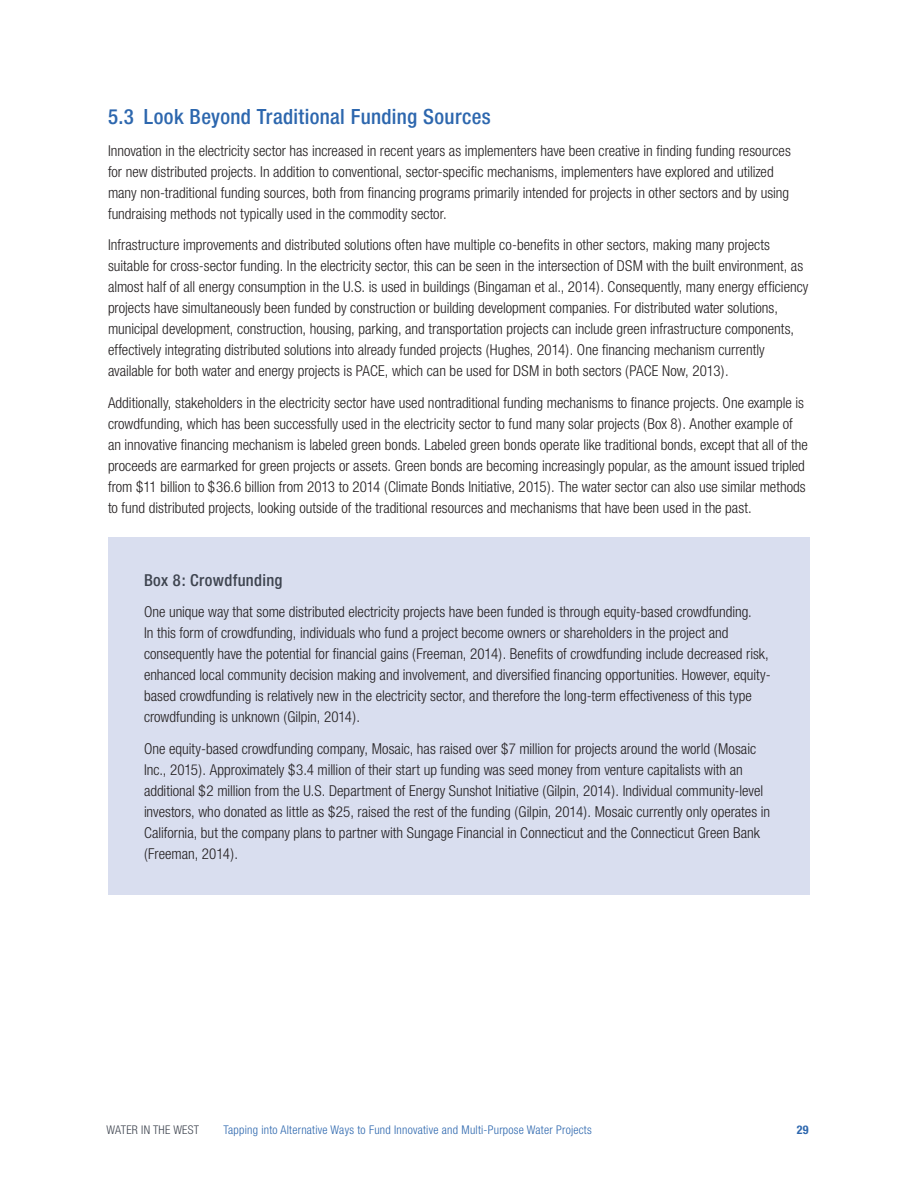
<style>
.page{position:relative;width:918px;height:1188px;background:#fff}
.page>*{position:absolute;margin:0;border:0;box-sizing:border-box;transform-origin:0 0}
.t1{font:500 condensed 21px "Helvetica Neue";letter-spacing:.015em;color:#2d67ae}
.t2{font:500 condensed 16.5px "Helvetica Neue";letter-spacing:.02em;color:#3e444f}
.t3{font:300 condensed 15px/21px "Helvetica Neue";color:#231f20}
.t4{font:300 condensed 12px "Helvetica Neue";letter-spacing:.02em;color:#2d67ae}
.t5{font:300 condensed 12px "Helvetica Neue";letter-spacing:.02em;color:#3e444f}
.t6{font:700 condensed 12px "Helvetica Neue";color:#2d67ae}
</style>
<div class="page">
<div style="left:108px;top:537px;width:702px;height:358px;background:#d9deef"></div>
<h1 class="t1" style="left:108px;top:104px;width:384px">5.3 Look Beyond Traditional Funding Sources</h1>
<p class="t3" style="left:108px;top:140px;width:684px">Innovation in the electricity sector has increased in recent years as implementers have been creative in finding funding resources for new distributed projects. In addition to conventional, sector-specific mechanisms, implementers have explored and utilized many non-traditional funding sources, both from financing programs primarily intended for projects in other sectors and by using fundraising methods not typically used in the commodity sector.</p>
<p class="t3" style="left:108px;top:235px;width:702px">Infrastructure improvements and distributed solutions often have multiple co-benefits in other sectors, making many projects suitable for cross-sector funding. In the electricity sector, this can be seen in the intersection of DSM with the built environment, as almost half of all energy consumption in the U.S. is used in buildings (Bingaman et al., 2014). Consequently, many energy efficiency projects have simultaneously been funded by construction or building development companies. For distributed water solutions, municipal development, construction, housing, parking, and transportation projects can include green infrastructure components, effectively integrating distributed solutions into already funded projects (Hughes, 2014). One financing mechanism currently available for both water and energy projects is PACE, which can be used for DSM in both sectors (PACE Now, 2013).</p>
<p class="t3" style="left:108px;top:392px;width:701px">Additionally, stakeholders in the electricity sector have used nontraditional funding mechanisms to finance projects. One example is crowdfunding, which has been successfully used in the electricity sector to fund many solar projects (Box 8). Another example of an innovative financing mechanism is labeled green bonds. Labeled green bonds operate like traditional bonds, except that all of the proceeds are earmarked for green projects or assets. Green bonds are becoming increasingly popular, as the amount issued tripled from $11 billion to $36.6 billion from 2013 to 2014 (Climate Bonds Initiative, 2015). The water sector can also use similar methods to fund distributed projects, looking outside of the traditional resources and mechanisms that have been used in the past.</p>
<p class="t2" style="left:144px;top:570px;width:140px">Box 8: Crowdfunding</p>
<p class="t3" style="left:144px;top:601px;width:628px">One unique way that some distributed electricity projects have been funded is through equity-based crowdfunding.<br>In this form of crowdfunding, individuals who fund a project become owners or shareholders in the project and consequently have the potential for financial gains (Freeman, 2014). Benefits of crowdfunding include decreased risk, enhanced local community decision making and involvement, and diversified financing opportunities. However, equity&shy;based crowdfunding is relatively new in the electricity sector, and therefore the long-term effectiveness of this type crowdfunding is unknown (Gilpin, 2014).</p>
<p class="t3" style="left:144px;top:738px;width:628px">One equity-based crowdfunding company, Mosaic, has raised over $7 million for projects around the world (Mosaic Inc., 2015). Approximately $3.4 million of their start up funding was seed money from venture capitalists with an additional $2 million from the U.S. Department of Energy Sunshot Initiative (Gilpin, 2014). Individual community-level investors, who donated as little as $25, raised the rest of the funding (Gilpin, 2014). Mosaic currently only operates in California, but the company plans to partner with Sungage Financial in Connecticut and the Connecticut Green Bank (Freeman, 2014).</p>
<p class="t5" style="left:106px;top:1123px;width:94px">WATER IN THE WEST</p>
<p class="t4" style="left:224px;top:1123px;width:370px">Tapping into Alternative Ways to Fund Innovative and Multi-Purpose Water Projects</p>
<p class="t6" style="left:797px;top:1122px;width:13px">29</p>
</div>
